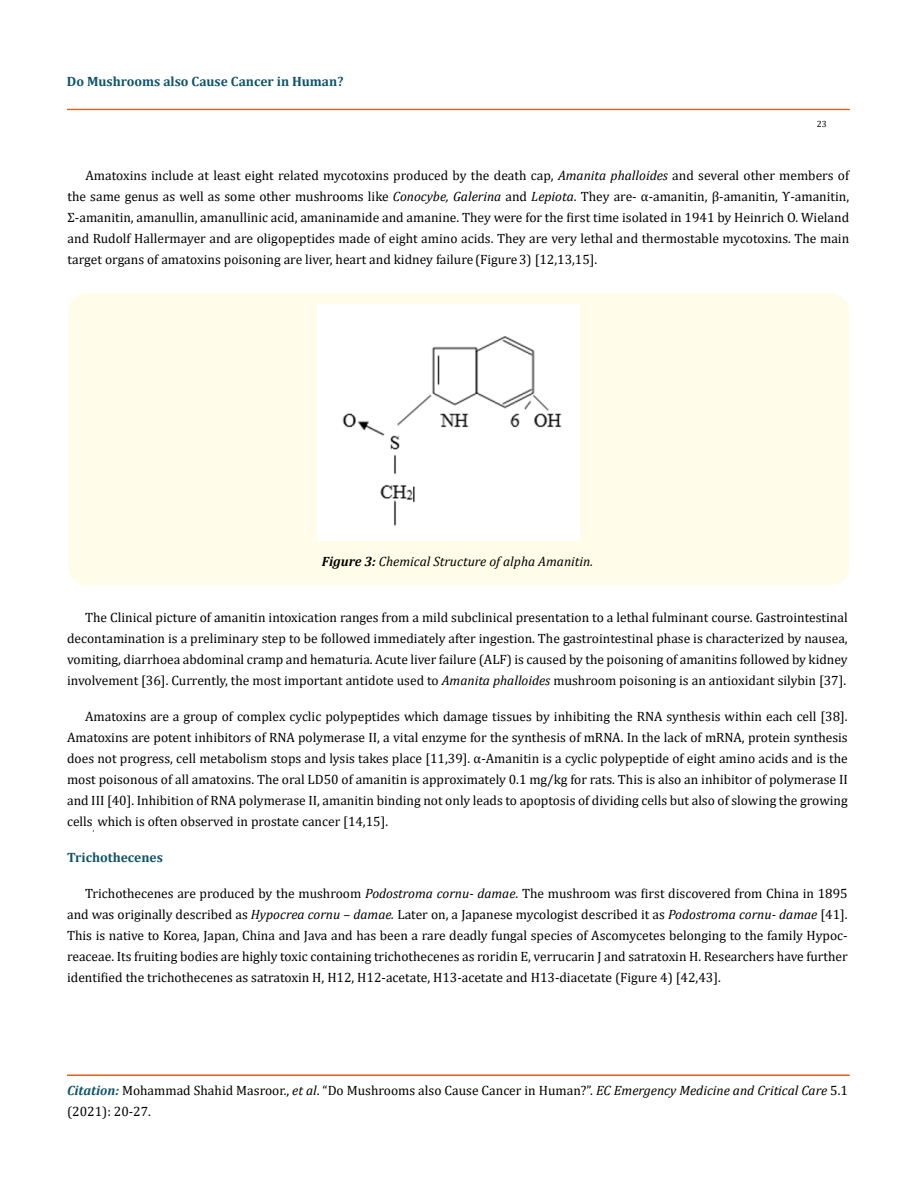
<style>
.page{position:relative;width:917px;height:1190px;background:#fff}
.page>*{position:absolute;margin:0;border:0;box-sizing:border-box;transform-origin:0 0}
.t1{font:13.5px/21px "Cambria";color:#000;text-align:justify}
.t2{font:700 13.5px "Cambria";color:#0e546a}
.t3{font:italic 13.5px "Cambria";color:#000}
.t4{font:9px "Cambria";color:#000}
.s1{font-style:italic}
.s2{font-weight:700}
.s3{font-weight:700;font-style:italic;color:#0e546a}
</style>
<div class="page">
<div style="left:67px;top:109px;width:782px;height:1px;border:1px solid #e05d1a"></div>
<div style="left:67px;top:1075px;width:782px;height:1px;border:1px solid #e05d1a"></div>
<div style="left:68px;top:293px;width:781px;height:292px;background:#fffde9;border-radius:18px"></div>
<div style="left:317px;top:304px;width:262px;height:236px;background:#fff"></div>
<p class="t2" style="left:67px;top:72px;width:278px">Do Mushrooms also Cause Cancer in Human?</p>
<p class="t4" style="left:816px;top:118px;width:11px">23</p>
<p class="t1" style="left:68px;top:164px;width:783px;text-indent:18px">Amatoxins include at least eight related mycotoxins produced by the death cap, <span class="s1">Amanita phalloides</span> and several other members of the same genus as well as some other mushrooms like <span class="s1">Conocybe, Galerina</span> and <span class="s1">Lepiota</span>. They are- α-amanitin, β-amanitin, ϒ-amanitin, Σ-amanitin, amanullin, amanullinic acid, amaninamide and amanine. They were for the first time isolated in 1941 by Heinrich O. Wieland and Rudolf Hallermayer and are oligopeptides made of eight amino acids. They are very lethal and thermostable mycotoxins. The main target organs of amatoxins poisoning are liver, heart and kidney failure (Figure3) [12,13,15].</p>
<p class="t3" style="left:322px;top:552px;width:273px"><span class="s2">Figure 3:</span> Chemical Structure of alpha Amanitin.</p>
<p class="t1" style="left:67px;top:607px;width:782px;text-indent:18px">The Clinical picture of amanitin intoxication ranges from a mild subclinical presentation to a lethal fulminant course. Gastrointestinal decontamination is a preliminary step to be followed immediately after ingestion. The gastrointestinal phase is characterized by nausea, vomiting, diarrhoea abdominal cramp and hematuria. Acute liver failure (ALF) is caused by the poisoning of amanitins followed by kidney involvement [36]. Currently, the most important antidote used to <span class="s1">Amanita phalloides</span> mushroom poisoning is an antioxidant silybin [37].</p>
<p class="t1" style="left:67px;top:706px;width:782px;text-indent:18px">Amatoxins are a group of complex cyclic polypeptides which damage tissues by inhibiting the RNA synthesis within each cell [38].<br>Amatoxins are potent inhibitors of RNA polymerase II, a vital enzyme for the synthesis of mRNA. In the lack of mRNA, protein synthesis does not progress, cell metabolism stops and lysis takes place [11,39]. α-Amanitin is a cyclic polypeptide of eight amino acids and is the most poisonous of all amatoxins. The oral LD50 of amanitin is approximately 0.1 mg/kg for rats. This is also an inhibitor of polymerase II and III [40]. Inhibition of RNA polymerase II, amanitin binding not only leads to apoptosis of dividing cells but also of slowing the growing cells<sub>,</sub> which is often observed in prostate cancer [14,15].</p>
<p class="t2" style="left:67px;top:848px;width:97px">Trichothecenes</p>
<p class="t1" style="left:67px;top:883px;width:782px;text-indent:18px">Trichothecenes are produced by the mushroom <span class="s1">Podostroma cornu- damae</span>. The mushroom was first discovered from China in 1895 and was originally described as <span class="s1">Hypocrea cornu – damae.</span> Later on, a Japanese mycologist described it as <span class="s1">Podostroma cornu- damae</span> [41].<br>This is native to Korea, Japan, China and Java and has been a rare deadly fungal species of Ascomycetes belonging to the family Hypoc&shy;reaceae. Its fruiting bodies are highly toxic containing trichothecenes as roridin E, verrucarin J and satratoxin H. Researchers have further identified the trichothecenes as satratoxin H, H12, H12-acetate, H13-acetate and H13-diacetate (Figure 4) [42,43].</p>
<p class="t1" style="left:67px;top:1080px;width:782px"><span class="s3">Citation:</span> Mohammad Shahid Masroor., <span class="s1">et al</span>. “Do Mushrooms also Cause Cancer in Human?”. <span class="s1">EC Emergency Medicine and Critical Care</span> 5.1 (2021): 20-27.</p>
</div>
